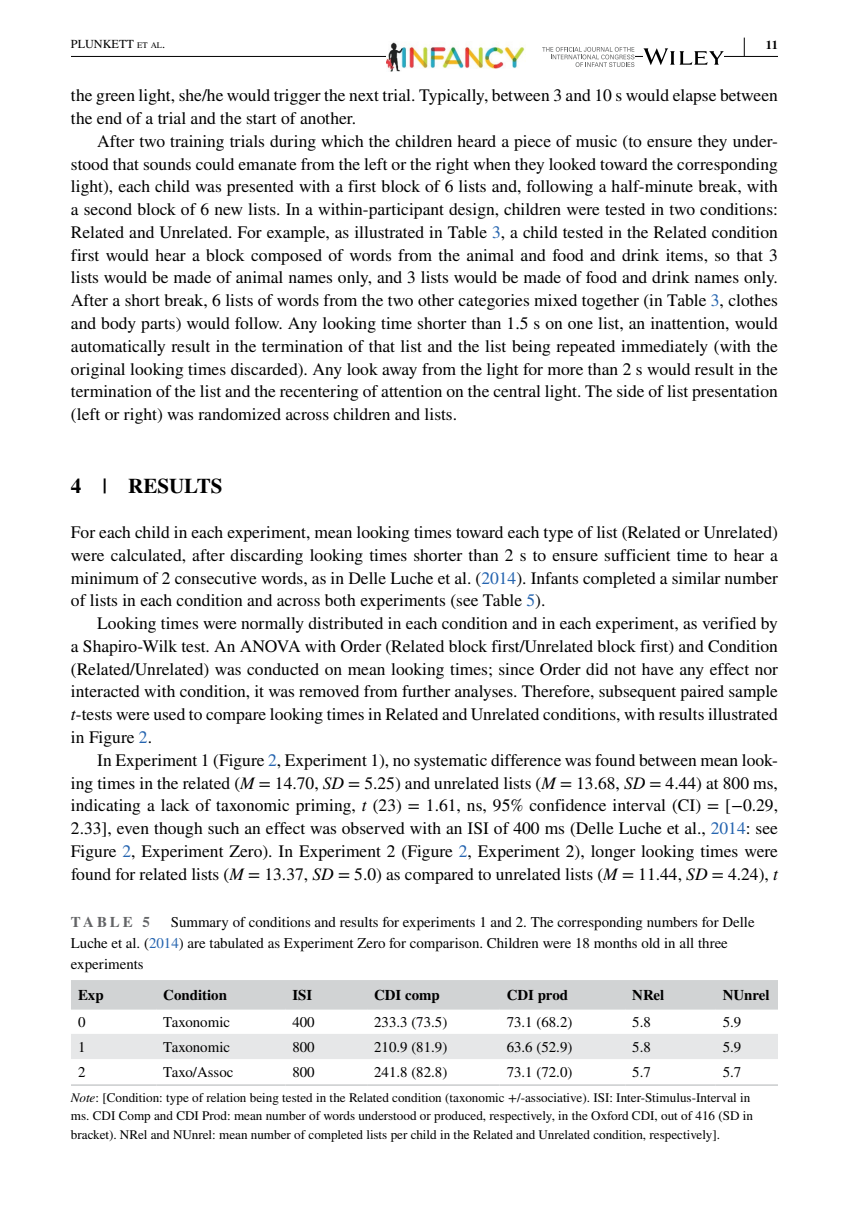
<style>
.page{position:relative;width:849px;height:1221px;background:#fff}
.page>*{position:absolute;margin:0;border:0;box-sizing:border-box;transform-origin:0 0}
.t1{font:700 21px "STIX";color:#000}
.t2{font:17.5px/22.8px "STIX";color:#000;text-align:justify}
.t3{font:14.88px/21px "STIX";color:#000}
.t4{font:700 14.88px "STIX";color:#000}
.t5{font:700 14.88px "STIX";letter-spacing:.2em;color:#636466}
.t6{font:13.12px/18.4px "STIX";color:#000}
.t7{font:12.25px "STIX";color:#000}
.t8{font:700 12.25px "STIX";color:#000}
.s1{font-size:8.58px}
.s2{color:#2564af}
.s3{font-style:italic}
</style>
<div class="page">
<hr style="left:71px;top:56px;width:706px;height:1px;background:#000">
<div style="left:386px;top:42px;width:248px;height:30px;background:#fff"></div>
<svg style="left:542px;top:47px;width:92px;height:20px"></svg>
<img style="left:386px;top:42px;width:139px;height:30px">
<svg style="left:643px;top:48px;width:80px;height:17px"></svg>
<svg style="left:743px;top:38px;width:1px;height:18px"></svg>
<div style="left:71px;top:980px;width:706px;height:27px;background:#d1d3d4"></div>
<div style="left:71px;top:1034px;width:706px;height:24px;background:#e6e7e8"></div>
<hr style="left:71px;top:1007px;width:85px;height:2px;background:#d1d3d4">
<hr style="left:156px;top:1007px;width:129px;height:2px;background:#d1d3d4">
<hr style="left:285px;top:1007px;width:82px;height:2px;background:#d1d3d4">
<hr style="left:367px;top:1007px;width:132px;height:2px;background:#d1d3d4">
<hr style="left:499px;top:1007px;width:126px;height:2px;background:#d1d3d4">
<hr style="left:625px;top:1007px;width:90px;height:2px;background:#d1d3d4">
<hr style="left:715px;top:1007px;width:62px;height:2px;background:#d1d3d4">
<hr style="left:71px;top:1084px;width:85px;height:1px;background:#d1d3d4">
<hr style="left:156px;top:1084px;width:129px;height:1px;background:#d1d3d4">
<hr style="left:285px;top:1084px;width:82px;height:1px;background:#d1d3d4">
<hr style="left:367px;top:1084px;width:132px;height:1px;background:#d1d3d4">
<hr style="left:499px;top:1084px;width:126px;height:1px;background:#d1d3d4">
<hr style="left:625px;top:1084px;width:90px;height:1px;background:#d1d3d4">
<hr style="left:715px;top:1084px;width:62px;height:1px;background:#d1d3d4">
<p class="t7" style="left:71px;top:36px;width:96px">PLUNKETT <span class="s1">et al</span>.</p>
<p class="t8" style="left:765px;top:37px;width:14px">11</p>
<p class="t2" style="left:71px;top:85px;width:708px">the green light, she/he would trigger the next trial. Typically, between 3 and 10 s would elapse between the end of a trial and the start of another.</p>
<p class="t2" style="left:71px;top:131px;width:708px;text-indent:26px">After two training trials during which the children heard a piece of music (to ensure they under&shy;stood that sounds could emanate from the left or the right when they looked toward the corresponding light), each child was presented with a first block of 6 lists and, following a half-minute break, with a second block of 6 new lists. In a within-participant design, children were tested in two conditions:<br>Related and Unrelated. For example, as illustrated in Table <span class="s2">3</span>, a child tested in the Related condition first would hear a block composed of words from the animal and food and drink items, so that 3 lists would be made of animal names only, and 3 lists would be made of food and drink names only.<br>After a short break, 6 lists of words from the two other categories mixed together (in Table <span class="s2">3</span>, clothes and body parts) would follow. Any looking time shorter than 1.5 s on one list, an inattention, would automatically result in the termination of that list and the list being repeated immediately (with the original looking times discarded). Any look away from the light for more than 2 s would result in the termination of the list and the recentering of attention on the central light. The side of list presentation (left or right) was randomized across children and lists.</p>
<p class="t1" style="left:71px;top:473px;width:153px">4 | RESULTS</p>
<p class="t2" style="left:71px;top:522px;width:708px">For each child in each experiment, mean looking times toward each type of list (Related or Unrelated) were calculated, after discarding looking times shorter than 2 s to ensure sufficient time to hear a minimum of 2 consecutive words, as in Delle Luche et al. (<span class="s2">2014</span>). Infants completed a similar number of lists in each condition and across both experiments (see Table <span class="s2">5</span>).</p>
<p class="t2" style="left:71px;top:613px;width:708px;text-indent:26px">Looking times were normally distributed in each condition and in each experiment, as verified by a Shapiro-Wilk test. An ANOVA with Order (Related block first/Unrelated block first) and Condition (Related/Unrelated) was conducted on mean looking times; since Order did not have any effect nor interacted with condition, it was removed from further analyses. Therefore, subsequent paired sample <span class="s3">t</span>-tests were used to compare looking times in Related and Unrelated conditions, with results illustrated in Figure <span class="s2">2</span>.</p>
<p class="t2" style="left:71px;top:749px;width:708px;text-indent:26px">In Experiment 1 (Figure <span class="s2">2</span>, Experiment 1), no systematic difference was found between mean look&shy;ing times in the related (<span class="s3">M</span> = 14.70, <span class="s3">SD</span> = 5.25) and unrelated lists (<span class="s3">M</span> = 13.68, <span class="s3">SD</span> = 4.44) at 800 ms, indicating a lack of taxonomic priming, <span class="s3">t</span> (23) = 1.61, ns, 95% confidence interval (CI) = [−0.29, 2.33], even though such an effect was observed with an ISI of 400 ms (Delle Luche et al., <span class="s2">2014</span>: see Figure <span class="s2">2</span>, Experiment Zero). In Experiment 2 (Figure <span class="s2">2</span>, Experiment 2), longer looking times were found for related lists (<span class="s3">M</span> = 13.37, <span class="s3">SD</span> = 5.0) as compared to unrelated lists (<span class="s3">M</span> = 11.44, <span class="s3">SD</span> = 4.24), <span class="s3">t</span></p>
<p class="t5" style="left:71px;top:912px;width:80px">TABLE 5</p>
<p class="t3" style="left:71px;top:912px;width:685px;text-indent:100px">Summary of conditions and results for experiments 1 and 2. The corresponding numbers for Delle<br>Luche et al. (<span class="s2">2014</span>) are tabulated as Experiment Zero for comparison. Children were 18 months old in all three experiments</p>
<p class="t4" style="left:78px;top:986px;width:27px">Exp</p>
<p class="t4" style="left:163px;top:986px;width:65px">Condition</p>
<p class="t4" style="left:292px;top:986px;width:21px">ISI</p>
<p class="t4" style="left:374px;top:986px;width:67px">CDI comp</p>
<p class="t4" style="left:506px;top:986px;width:63px">CDI prod</p>
<p class="t4" style="left:632px;top:986px;width:33px">NRel</p>
<p class="t4" style="left:722px;top:986px;width:48px">NUnrel</p>
<p class="t3" style="left:78px;top:1012px;width:9px">0</p>
<p class="t3" style="left:163px;top:1012px;width:68px">Taxonomic</p>
<p class="t3" style="left:292px;top:1012px;width:24px">400</p>
<p class="t3" style="left:374px;top:1012px;width:75px">233.3 (73.5)</p>
<p class="t3" style="left:506px;top:1012px;width:67px">73.1 (68.2)</p>
<p class="t3" style="left:632px;top:1012px;width:20px">5.8</p>
<p class="t3" style="left:722px;top:1012px;width:20px">5.9</p>
<p class="t3" style="left:78px;top:1037px;width:9px">1</p>
<p class="t3" style="left:163px;top:1037px;width:68px">Taxonomic</p>
<p class="t3" style="left:292px;top:1037px;width:24px">800</p>
<p class="t3" style="left:374px;top:1037px;width:75px">210.9 (81.9)</p>
<p class="t3" style="left:506px;top:1037px;width:67px">63.6 (52.9)</p>
<p class="t3" style="left:632px;top:1037px;width:20px">5.8</p>
<p class="t3" style="left:722px;top:1037px;width:20px">5.9</p>
<p class="t3" style="left:78px;top:1062px;width:9px">2</p>
<p class="t3" style="left:163px;top:1062px;width:72px">Taxo/Assoc</p>
<p class="t3" style="left:292px;top:1062px;width:24px">800</p>
<p class="t3" style="left:374px;top:1062px;width:75px">241.8 (82.8)</p>
<p class="t3" style="left:506px;top:1062px;width:67px">73.1 (72.0)</p>
<p class="t3" style="left:632px;top:1062px;width:20px">5.7</p>
<p class="t3" style="left:722px;top:1062px;width:20px">5.7</p>
<p class="t6" style="left:71px;top:1089px;width:683px"><span class="s3">Note</span>: [Condition: type of relation being tested in the Related condition (taxonomic +/-associative). ISI: Inter-Stimulus-Interval in ms. CDI Comp and CDI Prod: mean number of words understood or produced, respectively, in the Oxford CDI, out of 416 (SD in bracket). NRel and NUnrel: mean number of completed lists per child in the Related and Unrelated condition, respectively].</p>
</div>
